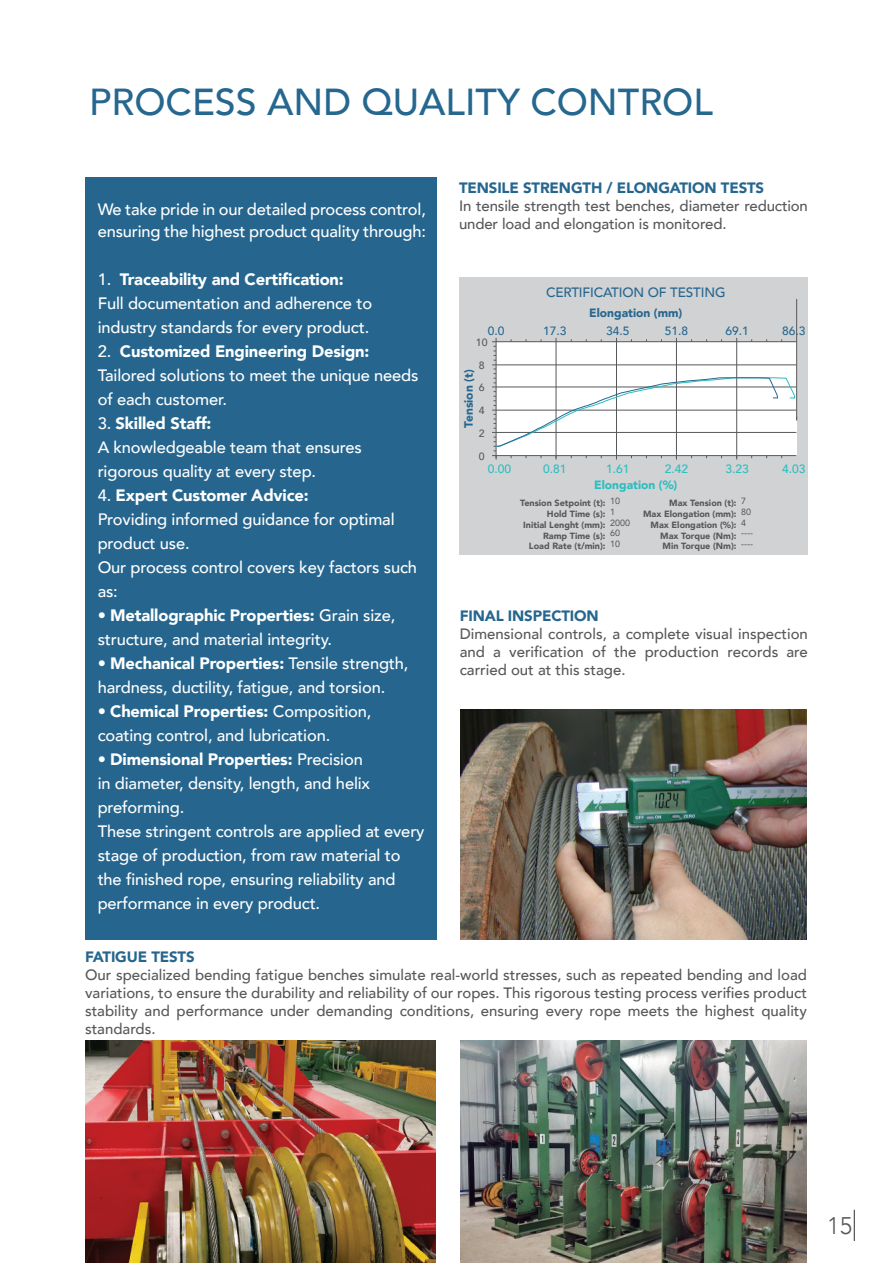
<style>
.page{position:relative;width:893px;height:1263px;background:#fff}
.page>*{position:absolute;margin:0;border:0;box-sizing:border-box;transform-origin:0 0}
.t1{font:500 37.5px "Avenir";color:#25678f}
.t2{font:300 24px "Avenir";color:#57585a}
.t3{font:500 16.5px/24px "Avenir";letter-spacing:-.01em;color:#fff}
.t4{font:900 16.5px "Avenir";letter-spacing:-.01em;color:#fff}
.t5{font:500 15px/18px "Avenir";color:#57585a;text-align:justify}
.t6{font:900 15px "Avenir";letter-spacing:-.01em;color:#26668e}
.t7{font:500 13.5px "Avenir";letter-spacing:-.01em;color:#26668e}
.t8{font:500 12px "Avenir";color:#28bebf}
.t9{font:500 12px "Avenir";color:#25678f}
.t10{font:900 12px "Avenir";color:#26668e}
.t11{font:900 12px "Avenir";color:#28bebf}
.t12{font:900 12px "Avenir";color:#25678f}
.t13{font:500 10.5px "Avenir";color:#57585a}
.t14{font:900 9px "Avenir";color:#57585a}
.t15{font:9px "Avenir LT";color:#57585a}
.s1{font-weight:500}
.s2{font-weight:900}
</style>
<div class="page">
<img style="left:86px;top:1040px;width:350px;height:223px">
<img style="left:460px;top:1040px;width:347px;height:223px">
<hr style="left:854px;top:1210px;width:1px;height:31px;background:#57585a">
<div style="left:85px;top:178px;width:351px;height:762px;background:#26668e"></div>
<img style="left:460px;top:710px;width:347px;height:230px">
<div style="left:459px;top:277px;width:349px;height:277px;background:#d1d2d4"></div>
<hr style="left:796px;top:303px;width:1px;height:116px;background:#57585a">
<svg style="left:492px;top:338px;width:305px;height:122px;background:#eceeef"></svg>
<p class="t1" style="left:89px;top:70px;width:625px">PROCESS AND QUALITY CONTROL</p>
<p class="t3" style="left:98px;top:197px;width:330px;line-height:22.5px">We take pride in our detailed process control, ensuring the highest product quality through:</p>
<p class="t4" style="left:98px;top:265px;width:248px"><span class="s1">1.</span> Traceability and Certification:</p>
<p class="t3" style="left:98px;top:290px;width:276px">Full documentation and adherence to industry standards for every product.</p>
<p class="t3" style="left:98px;top:338px;width:322px">2. <span class="s2">Customized Engineering Design:<br></span>Tailored solutions to meet the unique needs of each customer.</p>
<p class="t4" style="left:98px;top:409px;width:115px"><span class="s1">3.</span> Skilled Staff:</p>
<p class="t3" style="left:98px;top:434px;width:265px">A knowledgeable team that ensures rigorous quality at every step.</p>
<p class="t4" style="left:98px;top:481px;width:212px"><span class="s1">4.</span> Expert Customer Advice:</p>
<p class="t3" style="left:98px;top:506px;width:298px">Providing informed guidance for optimal product use.</p>
<p class="t3" style="left:98px;top:554px;width:321px">Our process control covers key factors such as:</p>
<p class="t3" style="left:98px;top:602px;width:299px">• <span class="s2">Metallographic Properties:</span> Grain size, structure, and material integrity.</p>
<p class="t3" style="left:98px;top:650px;width:312px">• <span class="s2">Mechanical Properties:</span> Tensile strength, hardness, ductility, fatigue, and torsion.</p>
<p class="t3" style="left:98px;top:698px;width:275px">• <span class="s2">Chemical Properties:</span> Composition, coating control, and lubrication.</p>
<p class="t3" style="left:98px;top:746px;width:274px">• <span class="s2">Dimensional Properties:</span> Precision in diameter, density, length, and helix preforming.</p>
<p class="t3" style="left:98px;top:818px;width:328px">These stringent controls are applied at every stage of production, from raw material to the finished rope, ensuring reliability and performance in every product.</p>
<p class="t6" style="left:459px;top:175px;width:307px">TENSILE STRENGTH / ELONGATION TESTS</p>
<p class="t5" style="left:459px;top:196px;width:350px">In tensile strength test benches, diameter reduction under load and elongation is monitored.</p>
<p class="t7" style="left:546px;top:280px;width:181px">CERTIFICATION OF TESTING</p>
<p class="t9" style="left:488px;top:321px;width:18px">0.0</p>
<p class="t13" style="left:476px;top:333px;width:13px">10</p>
<p class="t13" style="left:479px;top:356px;width:7px">8</p>
<p class="t12" style="left:458px;top:428px;width:60px;rotate:-90deg">Tension (t)</p>
<p class="t13" style="left:479px;top:378px;width:7px">6</p>
<p class="t13" style="left:479px;top:402px;width:7px">4</p>
<p class="t13" style="left:479px;top:424px;width:7px">2</p>
<p class="t13" style="left:479px;top:447px;width:7px">0</p>
<p class="t8" style="left:488px;top:458px;width:25px">0.00</p>
<p class="t9" style="left:543px;top:321px;width:25px">17.3</p>
<p class="t10" style="left:589px;top:303px;width:95px">Elongation (mm)</p>
<p class="t9" style="left:606px;top:321px;width:25px">34.5</p>
<p class="t9" style="left:665px;top:321px;width:25px">51.8</p>
<p class="t9" style="left:725px;top:321px;width:25px">69.1</p>
<p class="t8" style="left:543px;top:458px;width:25px">0.81</p>
<p class="t8" style="left:606px;top:458px;width:25px">1.61</p>
<p class="t8" style="left:665px;top:458px;width:25px">2.42</p>
<p class="t11" style="left:594px;top:475px;width:85px">Elongation (%)</p>
<p class="t8" style="left:725px;top:458px;width:25px">3.23</p>
<p class="t15" style="left:610px;top:496px;width:12px">10</p>
<p class="t15" style="left:610px;top:506px;width:7px">1</p>
<p class="t15" style="left:610px;top:517px;width:22px">2000</p>
<p class="t15" style="left:610px;top:528px;width:12px">60</p>
<p class="t15" style="left:610px;top:539px;width:12px">10</p>
<p class="t14" style="left:520px;top:495px;width:87px">Tension Setpoint (t):</p>
<p class="t14" style="left:547px;top:506px;width:60px">Hold Time (s):</p>
<p class="t14" style="left:523px;top:517px;width:84px">Initial Lenght (mm):</p>
<p class="t14" style="left:543px;top:528px;width:64px">Ramp Time (s):</p>
<p class="t14" style="left:529px;top:539px;width:78px">Load Rate (t/min):</p>
<p class="t15" style="left:741px;top:496px;width:7px">7</p>
<p class="t15" style="left:741px;top:506px;width:12px">80</p>
<p class="t15" style="left:741px;top:517px;width:7px">4</p>
<p class="t15" style="left:741px;top:528px;width:13px">----</p>
<p class="t15" style="left:741px;top:539px;width:13px">----</p>
<p class="t14" style="left:669px;top:495px;width:69px">Max Tension (t):</p>
<p class="t14" style="left:643px;top:506px;width:95px">Max Elongation (mm):</p>
<p class="t14" style="left:651px;top:517px;width:87px">Max Elongation (%):</p>
<p class="t14" style="left:660px;top:528px;width:78px">Max Torque (Nm):</p>
<p class="t14" style="left:663px;top:539px;width:75px">Min Torque (Nm):</p>
<p class="t9" style="left:782px;top:321px;width:25px">86.3</p>
<p class="t8" style="left:782px;top:458px;width:25px">4.03</p>
<p class="t6" style="left:460px;top:603px;width:141px">FINAL INSPECTION</p>
<p class="t5" style="left:460px;top:624px;width:350px">Dimensional controls, a complete visual inspection and a verification of the production records are carried out at this stage.</p>
<p class="t6" style="left:85px;top:944px;width:111px">FATIGUE TESTS</p>
<p class="t5" style="left:85px;top:965px;width:723px">Our specialized bending fatigue benches simulate real-world stresses, such as repeated bending and load variations, to ensure the durability and reliability of our ropes. This rigorous testing process verifies product stability and performance under demanding conditions, ensuring every rope meets the highest quality standards.</p>
<p class="t2" style="left:827px;top:1211px;width:26px">15</p>
</div>
